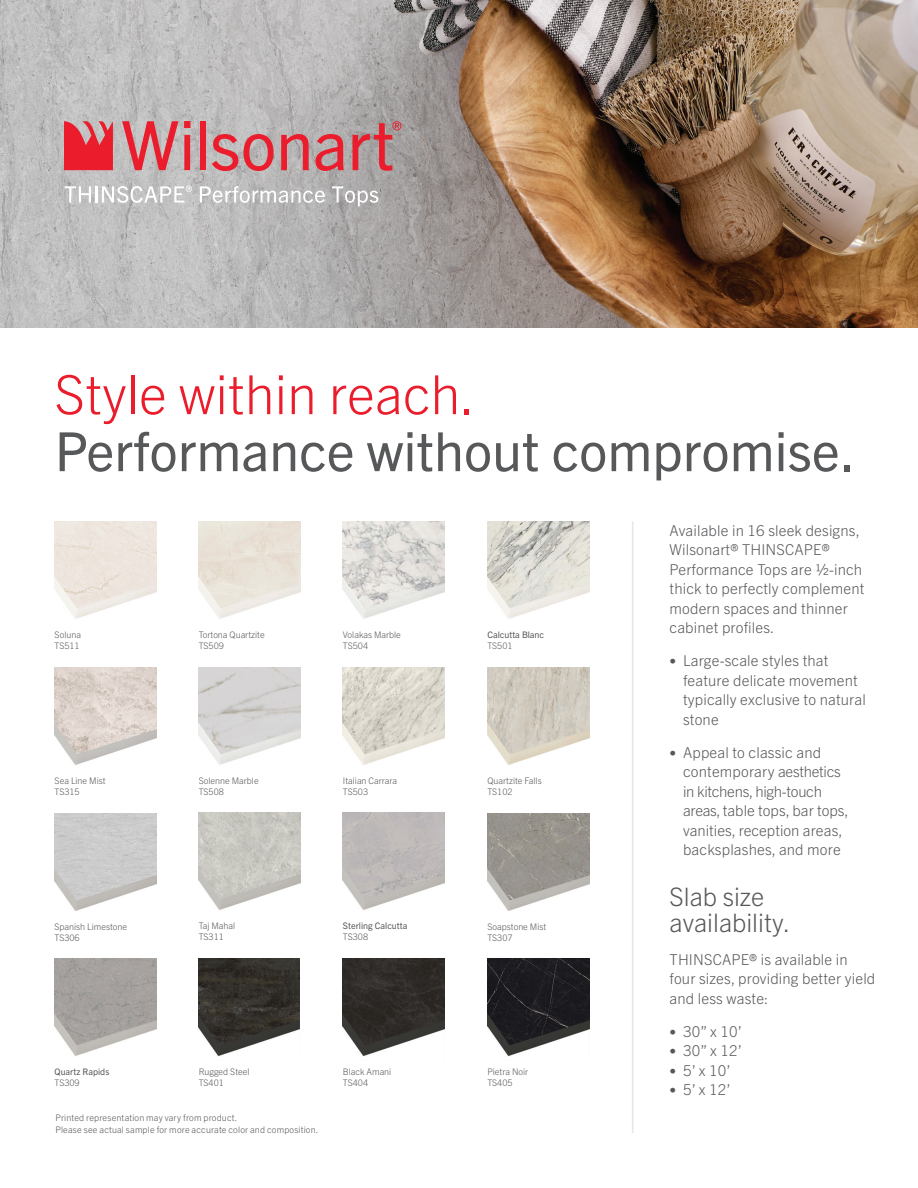
<style>
.page{position:relative;width:918px;height:1188px;background:#fff}
.page>*{position:absolute;margin:0;border:0;box-sizing:border-box;transform-origin:0 0}
.t1{font:54px/57px "Trade Gothic Next LT Pro";color:#57585a}
.t2{font:300 25.5px/25.5px "Trade Gothic Next LT Pro";color:#57585a}
.t3{font:300 15px/19.5px "Trade Gothic Next LT Pro";letter-spacing:.01em;color:#57585a}
.Standard_Issue_Conta{font:300 9px "Trade Gothic Next LT Pro";color:#57585a}
.Standard_Issue_Conta-2{font:300 9px "Trade Gothic Next LT Pro";letter-spacing:.02em;color:#57585a}
.t4{font:9px "Trade Gothic Next LT Pro";color:#57585a}
.s1{font-weight:300;color:#eb1c2c}
.s2{font-size:13.5px}
</style>
<div class="page">
<img style="left:0;top:0;width:918px;height:327px">
<svg style="left:65px;top:186px;width:26px;height:17px"></svg>
<hr style="left:95px;top:186px;width:3px;height:17px;background:#fff">
<svg style="left:102px;top:185px;width:90px;height:18px"></svg>
<svg style="left:200px;top:186px;width:125px;height:17px"></svg>
<svg style="left:332px;top:186px;width:46px;height:20px"></svg>
<svg style="left:64px;top:121px;width:49px;height:49px;background:#e33b48"></svg>
<svg style="left:122px;top:121px;width:56px;height:49px;background:#d27e85"></svg>
<svg style="left:184px;top:121px;width:6px;height:49px"></svg>
<div style="left:200px;top:121px;width:5px;height:49px;background:#eb1c2c"></div>
<svg style="left:212px;top:134px;width:26px;height:37px"></svg>
<svg style="left:244px;top:134px;width:30px;height:37px"></svg>
<svg style="left:281px;top:134px;width:28px;height:36px"></svg>
<svg style="left:315px;top:134px;width:29px;height:37px"></svg>
<svg style="left:353px;top:121px;width:48px;height:50px;background:#b77d81"></svg>
<img style="left:343px;top:959px;width:102px;height:97px">
<img style="left:55px;top:521px;width:101px;height:98px">
<img style="left:55px;top:668px;width:101px;height:97px">
<img style="left:487px;top:959px;width:102px;height:97px">
<img style="left:199px;top:813px;width:102px;height:97px">
<img style="left:343px;top:521px;width:102px;height:98px">
<img style="left:199px;top:668px;width:102px;height:97px">
<img style="left:199px;top:521px;width:102px;height:98px">
<img style="left:343px;top:813px;width:102px;height:97px">
<img style="left:487px;top:668px;width:102px;height:97px">
<img style="left:487px;top:521px;width:102px;height:98px">
<img style="left:55px;top:959px;width:101px;height:97px">
<img style="left:55px;top:814px;width:101px;height:97px">
<img style="left:487px;top:814px;width:102px;height:97px">
<img style="left:343px;top:668px;width:102px;height:97px">
<img style="left:199px;top:959px;width:100px;height:97px">
<hr style="left:632px;top:521px;width:1px;height:612px;background:#e8e5e5">
<p class="t1" style="left:55px;top:362px;width:802px"><span class="s1">Style within reach.<br></span>Performance without compromise.</p>
<p class="Standard_Issue_Conta" style="left:55px;top:628px;width:28px">Soluna</p>
<p class="Standard_Issue_Conta" style="left:55px;top:639px;width:27px">TS511</p>
<p class="Standard_Issue_Conta" style="left:199px;top:628px;width:67px">Tortona Quartzite</p>
<p class="Standard_Issue_Conta" style="left:199px;top:639px;width:27px">TS509</p>
<p class="Standard_Issue_Conta" style="left:343px;top:628px;width:59px">Volakas Marble</p>
<p class="Standard_Issue_Conta" style="left:343px;top:639px;width:27px">TS504</p>
<p class="t4" style="left:487px;top:628px;width:58px">Calcutta Blanc</p>
<p class="Standard_Issue_Conta" style="left:487px;top:639px;width:27px">TS501</p>
<p class="Standard_Issue_Conta" style="left:55px;top:774px;width:53px">Sea Line Mist</p>
<p class="Standard_Issue_Conta" style="left:55px;top:785px;width:27px">TS315</p>
<p class="Standard_Issue_Conta" style="left:199px;top:774px;width:61px">Solenne Marble</p>
<p class="Standard_Issue_Conta" style="left:199px;top:785px;width:27px">TS508</p>
<p class="Standard_Issue_Conta" style="left:343px;top:775px;width:56px">Italian Carrara</p>
<p class="Standard_Issue_Conta" style="left:343px;top:785px;width:27px">TS503</p>
<p class="Standard_Issue_Conta" style="left:487px;top:774px;width:56px">Quartzite Falls</p>
<p class="Standard_Issue_Conta" style="left:487px;top:785px;width:27px">TS102</p>
<p class="Standard_Issue_Conta" style="left:55px;top:921px;width:74px">Spanish Limestone</p>
<p class="Standard_Issue_Conta" style="left:55px;top:931px;width:27px">TS306</p>
<p class="Standard_Issue_Conta" style="left:199px;top:920px;width:38px">Taj Mahal</p>
<p class="Standard_Issue_Conta" style="left:199px;top:931px;width:27px">TS311</p>
<p class="t4" style="left:343px;top:920px;width:66px">Sterling Calcutta</p>
<p class="Standard_Issue_Conta" style="left:343px;top:931px;width:27px">TS308</p>
<p class="Standard_Issue_Conta" style="left:487px;top:921px;width:60px">Soapstone Mist</p>
<p class="Standard_Issue_Conta" style="left:487px;top:931px;width:27px">TS307</p>
<p class="Standard_Issue_Conta" style="left:199px;top:1066px;width:52px">Rugged Steel</p>
<p class="Standard_Issue_Conta" style="left:199px;top:1077px;width:27px">TS401</p>
<p class="Standard_Issue_Conta" style="left:55px;top:1112px;width:183px">Printed representation may vary from product.</p>
<p class="Standard_Issue_Conta-2" style="left:55px;top:1124px;width:264px">Please see actual sample for more accurate color and composition.</p>
<p class="t4" style="left:55px;top:1066px;width:56px">Quartz Rapids</p>
<p class="Standard_Issue_Conta" style="left:55px;top:1077px;width:27px">TS309</p>
<p class="Standard_Issue_Conta" style="left:343px;top:1066px;width:50px">Black Amani</p>
<p class="Standard_Issue_Conta" style="left:343px;top:1077px;width:27px">TS404</p>
<p class="Standard_Issue_Conta" style="left:487px;top:1066px;width:42px">Pietra Noir</p>
<p class="Standard_Issue_Conta" style="left:487px;top:1077px;width:27px">TS405</p>
<p class="t3" style="left:670px;top:520px;width:196px">Available in 16 sleek designs,<br>Wilsonart® THINSCAPE®<br>Performance Tops are ½-inch thick to perfectly complement modern spaces and thinner cabinet profiles.</p>
<p class="t3" style="left:683px;top:650px;width:184px;text-indent:-14px"><span class="s2">•</span> Large-scale styles that feature delicate movement typically exclusive to natural stone</p>
<p class="t3" style="left:683px;top:742px;width:167px;text-indent:-14px"><span class="s2">•</span> Appeal to classic and contemporary aesthetics in kitchens, high-touch areas, table tops, bar tops, vanities, reception areas, backsplashes, and more</p>
<p class="t2" style="left:670px;top:883px;width:122px">Slab size availability.</p>
<p class="t3" style="left:670px;top:949px;width:207px">THINSCAPE® is available in four sizes, providing better yield and less waste:</p>
<p class="t3" style="left:670px;top:1021px;width:74px"><span class="s2">•</span> 30” x 10’</p>
<p class="t3" style="left:670px;top:1040px;width:74px"><span class="s2">•</span> 30” x 12’</p>
<p class="t3" style="left:670px;top:1060px;width:63px"><span class="s2">•</span> 5’ x 10’</p>
<p class="t3" style="left:670px;top:1079px;width:63px"><span class="s2">•</span> 5’ x 12’</p>
</div>
